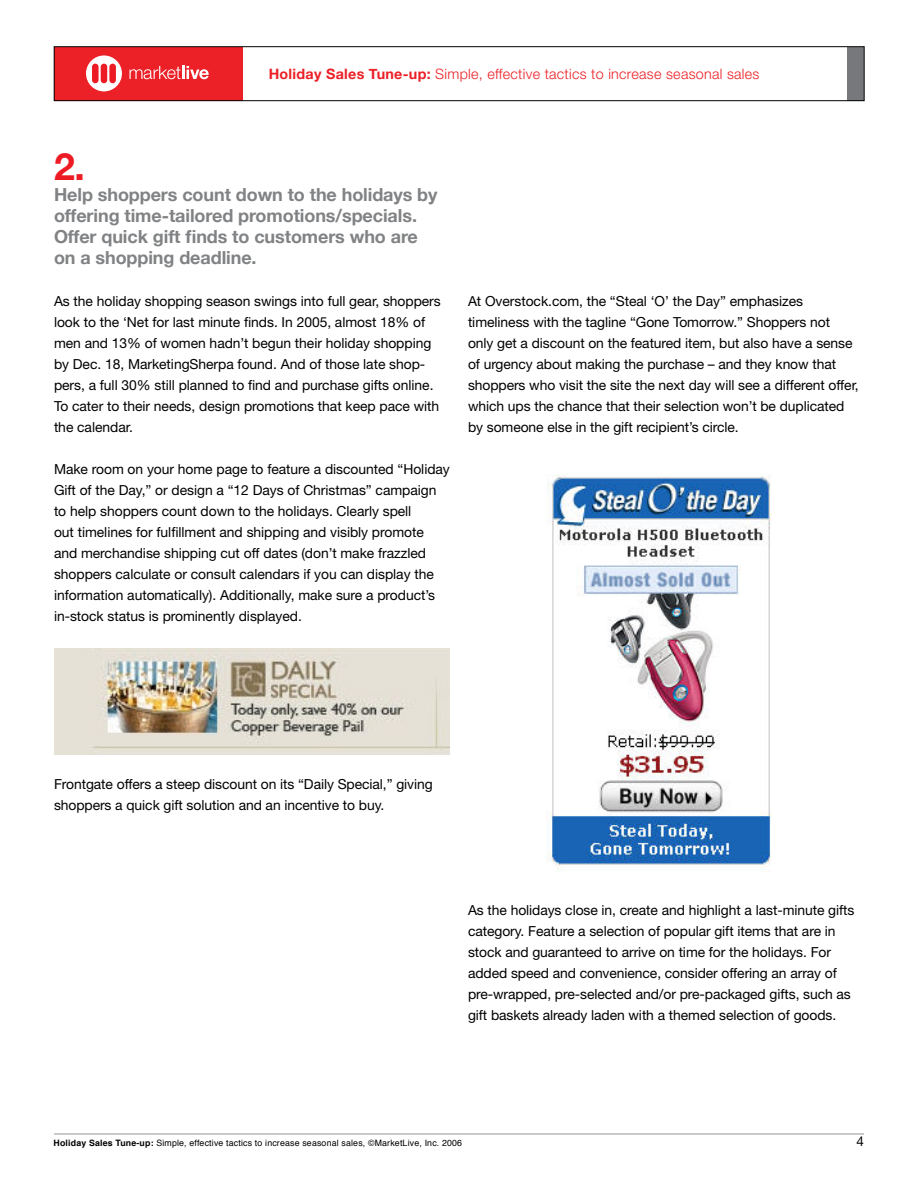
<style>
.page{position:relative;width:918px;height:1188px;background:#fff}
.page>*{position:absolute;margin:0;border:0;box-sizing:border-box;transform-origin:0 0}
.t1{font:700 37.5px "Helvetica Neue";color:#ed1c24}
.t2{font:700 18px/21px "Helvetica Neue";letter-spacing:-.005em;color:#808284}
.t3{font:300 14.4px "Helvetica Neue";letter-spacing:.02em;color:#ec2027}
.t4{font:13.8px/21px "Helvetica Neue";letter-spacing:-.005em;color:#000}
.t5{font:8.7px "Helvetica";letter-spacing:.02em;color:#000}
.s1{font-weight:700}
</style>
<div class="page">
<hr style="left:54px;top:1134px;width:810px;height:1px;background:#939598">
<div style="left:54px;top:47px;width:189px;height:54px;background:#ec2027"></div>
<div style="left:848px;top:47px;width:16px;height:54px;background:#76787b"></div>
<svg style="left:86px;top:55px;width:36px;height:36px"></svg>
<div style="left:101px;top:64px;width:6px;height:19px;background:#ed1c24;border-radius:3px"></div>
<div style="left:92px;top:64px;width:7px;height:19px;background:#ed1c24;border-radius:3px"></div>
<div style="left:109px;top:64px;width:7px;height:19px;background:#ed1c24;border-radius:3px"></div>
<svg style="left:130px;top:66px;width:79px;height:13px"></svg>
<div style="left:54px;top:46px;width:810px;height:55px;border:1px solid #000"></div>
<img style="left:54px;top:648px;width:396px;height:106px">
<img style="left:546px;top:474px;width:225px;height:398px">
<p class="t3" style="left:269px;top:65px;width:492px"><span class="s1">Holiday Sales Tune-up:</span> Simple, effective tactics to increase seasonal sales</p>
<h1 class="t1" style="left:54px;top:144px;width:33px">2.</h1>
<h2 class="t2" style="left:54px;top:184px;width:385px">Help shoppers count down to the holidays by offering time-tailored promotions/specials.<br>Offer quick gift finds to customers who are on a shopping deadline.</h2>
<p class="t4" style="left:54px;top:291px;width:388px">As the holiday shopping season swings into full gear, shoppers look to the ‘Net for last minute finds. In 2005, almost 18% of men and 13% of women hadn’t begun their holiday shopping by Dec. 18, MarketingSherpa found. And of those late shop&shy;pers, a full 30% still planned to find and purchase gifts online.<br>To cater to their needs, design promotions that keep pace with the calendar.</p>
<p class="t4" style="left:54px;top:459px;width:397px">Make room on your home page to feature a discounted “Holiday Gift of the Day,” or design a “12 Days of Christmas” campaign to help shoppers count down to the holidays. Clearly spell<br>out timelines for fulfillment and shipping and visibly promote and merchandise shipping cut off dates (don’t make frazzled shoppers calculate or consult calendars if you can display the information automatically). Additionally, make sure a product’s in-stock status is prominently displayed.</p>
<p class="t4" style="left:468px;top:291px;width:392px">At Overstock.com, the “Steal ‘O’ the Day” emphasizes timeliness with the tagline “Gone Tomorrow.” Shoppers not only get a discount on the featured item, but also have a sense of urgency about making the purchase – and they know that shoppers who visit the site the next day will see a different offer, which ups the chance that their selection won’t be duplicated by someone else in the gift recipient’s circle.</p>
<p class="t4" style="left:54px;top:774px;width:380px">Frontgate offers a steep discount on its “Daily Special,” giving shoppers a quick gift solution and an incentive to buy.</p>
<p class="t4" style="left:468px;top:900px;width:388px">As the holidays close in, create and highlight a last-minute gifts category. Feature a selection of popular gift items that are in stock and guaranteed to arrive on time for the holidays. For added speed and convenience, consider offering an array of pre-wrapped, pre-selected and/or pre-packaged gifts, such as gift baskets already laden with a themed selection of goods.</p>
<p class="t5" style="left:54px;top:1135px;width:410px"><span class="s1">Holiday Sales Tune-up:</span> Simple, effective tactics to increase seasonal sales, ©MarketLive, Inc. 2006</p>
</div>
